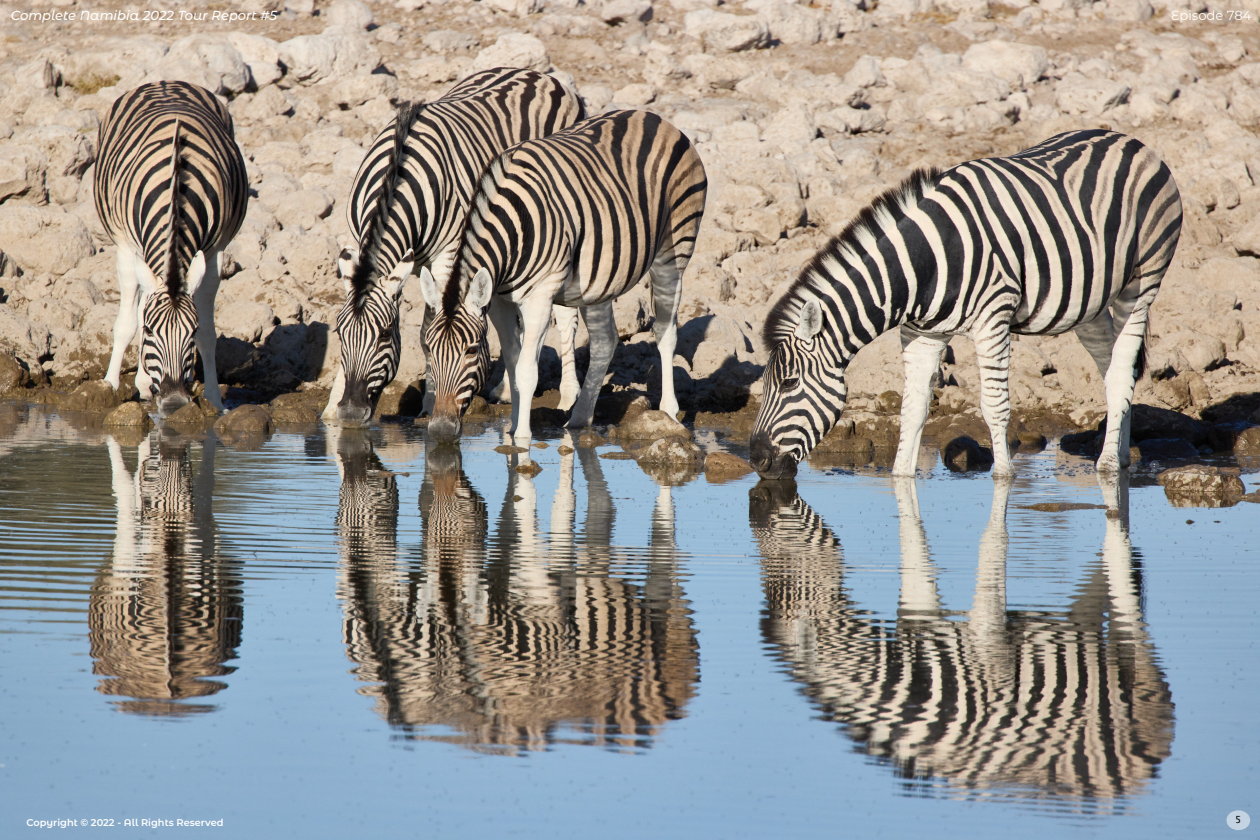
<style>
.page{position:relative;width:1260px;height:840px;background:#fff}
.page>*{position:absolute;margin:0;border:0;box-sizing:border-box;transform-origin:0 0}
.t1{font:italic 500 13.12px "Montserrat Alternates";color:#fff}
.t2{font:13.12px "Montserrat Alternates";color:#fff}
.t3{font:600 9.8px "Montserrat Alternates";color:#fff}
.t4{font:9.8px "Lucida Grande";color:#000}
</style>
<div class="page">
<img style="left:0;top:0;width:1260px;height:840px">
<div style="left:1227px;top:810px;width:23px;height:20px;background:#c3d3e2;border-radius:50%"></div>
<h1 class="t1" style="left:11px;top:7px;width:268px">Complete Namibia 2022 Tour Report #5</h1>
<p class="t3" style="left:26px;top:816px;width:199px">Copyright © 2022 - All Rights Reserved</p>
<h1 class="t2" style="left:1171px;top:7px;width:82px">Episode 784</h1>
<p class="t4" style="left:1235px;top:816px;width:8px">5</p>
</div>
